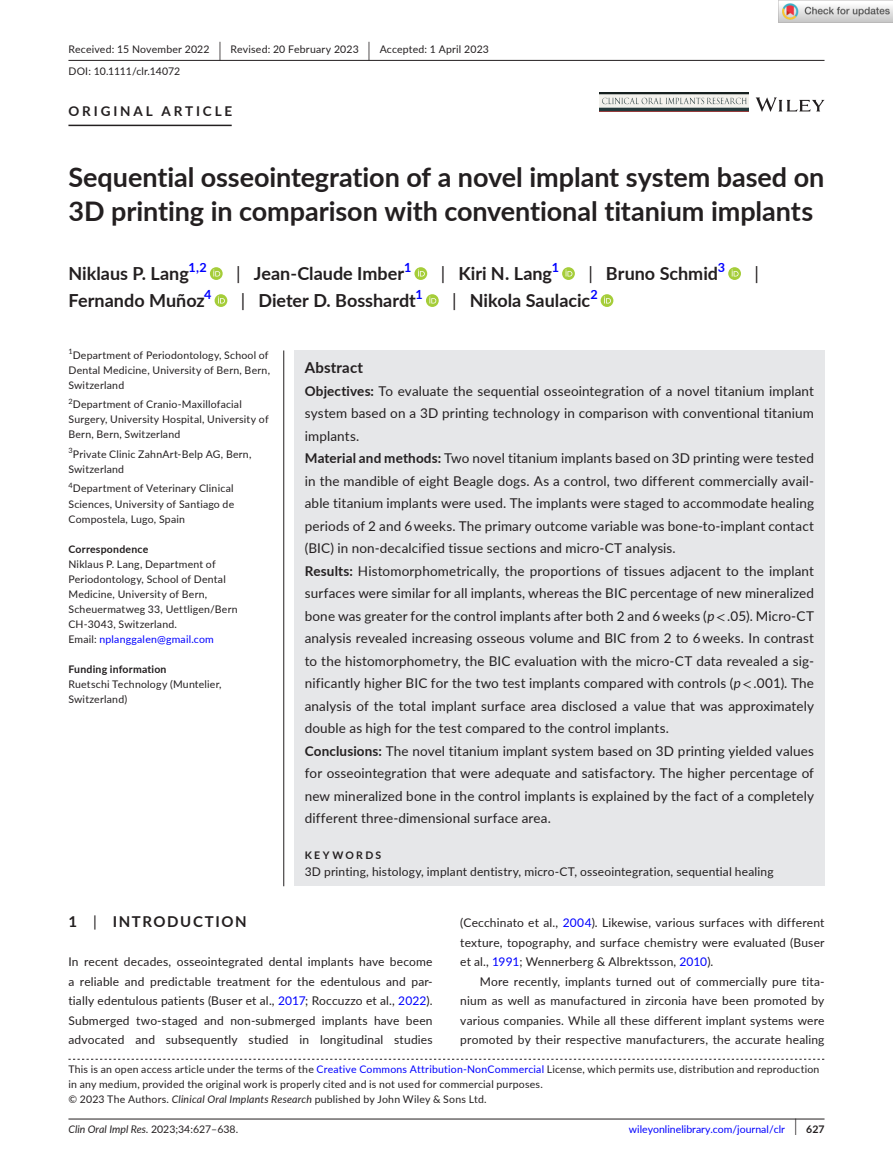
<style>
.page{position:relative;width:893px;height:1174px;background:#fff}
.page>*{position:absolute;margin:0;border:0;box-sizing:border-box;transform-origin:0 0}
.t1{font:700 27px/34.5px "Lato";letter-spacing:-.005em;color:#231f20}
.t2{font:700 18px "Lato";color:#231f20}
.t3{font:18px "Lato";color:#231f20}
.t4{font:700 15px "Lato";letter-spacing:.1em;color:#231f20}
.t5{font:700 15px "Lato";letter-spacing:.015em;color:#231f20}
.t6{font:13.5px/22.5px "Lato";letter-spacing:.01em;color:#231f20}
.t7{font:700 13.5px "Lato";letter-spacing:.215em;color:#231f20}
.t8{font:700 12.6px "Lato";color:#00f}
.t9{font:12px/19.5px "Lato";letter-spacing:.015em;color:#231f20;text-align:justify}
.t10{font:10.5px/15px "Lato";letter-spacing:.02em;color:#231f20}
.t11{font:10.5px "Lato";color:#00f}
.t12{font:italic 10.5px "Lato";color:#231f20}
.t13{font:700 10.5px "Lato";letter-spacing:.02em;color:#231f20}
.t14{font:700 10.5px "Lato";letter-spacing:.22em;color:#231f20}
.t15{font:7.35px "Lato";color:#231f20}
.s1{font-size:19.65px}
.s2{font-weight:400}
.s3{color:#00f}
.s4{font-weight:700}
.s5{font-style:italic}
.s6{font-family:"STIX"}
.s7{font-style:normal}
.s8{font-size:17.4px;color:#231f20}
.s9{font-weight:700;color:#231f20}
</style>
<div class="page">
<hr style="left:68px;top:1118px;width:756px;height:1px;background:#231f20">
<svg style="left:756px;top:97px;width:68px;height:15px"></svg>
<img style="left:599px;top:93px;width:149px;height:19px">
<hr style="left:68px;top:60px;width:756px;height:1px;background:#231f20">
<hr style="left:68px;top:125px;width:164px;height:1px;background:#231f20">
<svg style="left:210px;top:267px;width:13px;height:13px"></svg>
<svg style="left:213px;top:269px;width:7px;height:7px"></svg>
<svg style="left:414px;top:267px;width:13px;height:13px"></svg>
<svg style="left:418px;top:269px;width:7px;height:7px"></svg>
<svg style="left:562px;top:267px;width:13px;height:13px"></svg>
<svg style="left:565px;top:269px;width:7px;height:7px"></svg>
<svg style="left:728px;top:267px;width:13px;height:13px"></svg>
<svg style="left:732px;top:269px;width:7px;height:7px"></svg>
<svg style="left:215px;top:294px;width:12px;height:13px"></svg>
<svg style="left:218px;top:296px;width:7px;height:7px"></svg>
<svg style="left:426px;top:294px;width:13px;height:13px"></svg>
<svg style="left:429px;top:296px;width:7px;height:7px"></svg>
<svg style="left:601px;top:294px;width:12px;height:13px"></svg>
<svg style="left:604px;top:296px;width:7px;height:7px"></svg>
<svg style="left:68px;top:1058px;width:756px;height:1px"></svg>
<div style="left:294px;top:350px;width:530px;height:536px;background:#e6e7e9"></div>
<hr style="left:283px;top:350px;width:1px;height:536px;background:#231f20">
<img style="left:779px;top:0;width:114px;height:23px">
<p class="t10" style="left:68px;top:38px;width:422px;line-height:21.8px">Received: 15 November 2022 <span class="s1">|</span> Revised: 20 February 2023 <span class="s1">|</span> Accepted: 1 April 2023<br>DOI: 10.1111/clr.14072</p>
<p class="t7" style="left:68px;top:101px;width:165px">ORIGINAL ARTICLE</p>
<h1 class="t1" style="left:68px;top:159px;width:757px">Sequential osseointegration of a novel implant system based on<br>3D printing in comparison with conventional titanium implants</h1>
<h2 class="t2" style="left:68px;top:260px;width:122px">Niklaus P. Lang</h2>
<p class="t8" style="left:189px;top:258px;width:20px">1,2</p>
<h2 class="t2" style="left:236px;top:260px;width:170px"><span class="s2">|</span> Jean-Claude Imber</h2>
<p class="t8" style="left:404px;top:258px;width:9px">1</p>
<h2 class="t2" style="left:441px;top:260px;width:113px"><span class="s2">|</span> Kiri N. Lang</h2>
<p class="t8" style="left:552px;top:258px;width:9px">1</p>
<h2 class="t2" style="left:588px;top:260px;width:131px"><span class="s2">|</span> Bruno Schmid</h2>
<p class="t8" style="left:718px;top:258px;width:9px">3</p>
<h2 class="t3" style="left:754px;top:260px;width:6px">|</h2>
<h2 class="t2" style="left:68px;top:287px;width:138px">Fernando Muñoz</h2>
<p class="t8" style="left:204px;top:285px;width:9px">4</p>
<h2 class="t2" style="left:241px;top:287px;width:177px"><span class="s2">|</span> Dieter D. Bosshardt</h2>
<p class="t8" style="left:416px;top:285px;width:9px">1</p>
<h2 class="t2" style="left:452px;top:287px;width:139px"><span class="s2">|</span> Nikola Saulacic</h2>
<p class="t8" style="left:590px;top:285px;width:9px">2</p>
<p class="t15" style="left:68px;top:346px;width:6px">1</p>
<p class="t10" style="left:68px;top:347px;width:203px;text-indent:4px">Department of Periodontology, School of<br>Dental Medicine, University of Bern, Bern,<br>Switzerland</p>
<p class="t15" style="left:68px;top:396px;width:6px">2</p>
<p class="t10" style="left:68px;top:397px;width:202px;text-indent:4px">Department of Cranio-Maxillofacial<br>Surgery, University Hospital, University of<br>Bern, Bern, Switzerland</p>
<p class="t10" style="left:68px;top:446px;width:184px"><sup>3</sup>Private Clinic ZahnArt-Belp AG, Bern,<br>Switzerland</p>
<p class="t10" style="left:68px;top:481px;width:167px;text-align:justify"><sup>4</sup>Department of Veterinary Clinical Sciences, University of Santiago de Compostela, Lugo, Spain</p>
<p class="t13" style="left:68px;top:541px;width:81px">Correspondence</p>
<p class="t10" style="left:68px;top:556px;width:171px">Niklaus P. Lang, Department of<br>Periodontology, School of Dental<br>Medicine, University of Bern,<br>Scheuermatweg 33, Uettligen/Bern<br>CH-3043, Switzerland.<br>Email: <span class="s3">nplanggalen@gmail.com</span></p>
<p class="t13" style="left:68px;top:661px;width:100px">Funding information</p>
<p class="t10" style="left:68px;top:676px;width:155px">Ruetschi Technology (Muntelier,<br>Switzerland)</p>
<p class="t5" style="left:305px;top:356px;width:60px">Abstract</p>
<p class="t6" style="left:305px;top:379px;width:511px"><span class="s4">Objectives:</span> To evaluate the sequential osseointegration of a novel titanium implant system based on a 3D printing technology in comparison with conventional titanium implants.<br><span class="s4">Material and methods:</span> Two novel titanium implants based on 3D printing were tested in the mandible of eight Beagle dogs. As a control, two different commercially avail&shy;able titanium implants were used. The implants were staged to accommodate healing periods of 2 and 6 weeks. The primary outcome variable was bone-to-implant contact (BIC) in non-decalcified tissue sections and micro-CT analysis.<br><span class="s4">Results:</span> Histomorphometrically, the proportions of tissues adjacent to the implant surfaces were similar for all implants, whereas the BIC percentage of new mineralized bone was greater for the control implants after both 2 and 6 weeks (<span class="s5">p</span><span class="s6">&lt;</span> .05). Micro-CT analysis revealed increasing osseous volume and BIC from 2 to 6 weeks. In contrast to the histomorphometry, the BIC evaluation with the micro-CT data revealed a sig&shy;nificantly higher BIC for the two test implants compared with controls (<span class="s5">p</span><span class="s6">&lt;</span> .001). The analysis of the total implant surface area disclosed a value that was approximately double as high for the test compared to the control implants.<br><span class="s4">Conclusions:</span> The novel titanium implant system based on 3D printing yielded values for osseointegration that were adequate and satisfactory. The higher percentage of new mineralized bone in the control implants is explained by the fact of a completely different three-dimensional surface area.</p>
<p class="t14" style="left:305px;top:847px;width:78px">KEYWORDS</p>
<p class="t9" style="left:305px;top:861px;width:470px">3D printing, histology, implant dentistry, micro-CT, osseointegration, sequential healing</p>
<p class="t4" style="left:68px;top:911px;width:180px">1 <span class="s2">|</span> INTRODUCTION</p>
<p class="t9" style="left:68px;top:951px;width:366px">In recent decades, osseointegrated dental implants have become a reliable and predictable treatment for the edentulous and par&shy;tially edentulous patients (Buser et al., <span class="s3">2017</span>; Roccuzzo et al., <span class="s3">2022</span>).<br>Submerged two-staged and non-submerged implants have been advocated and subsequently studied in longitudinal studies</p>
<p class="t9" style="left:460px;top:912px;width:366px">(Cecchinato et al., <span class="s3">2004</span>). Likewise, various surfaces with different texture, topography, and surface chemistry were evaluated (Buser et al., <span class="s3">1991</span>; Wennerberg &amp; Albrektsson, <span class="s3">2010</span>).</p>
<p class="t9" style="left:460px;top:971px;width:366px;text-indent:20px">More recently, implants turned out of commercially pure tita&shy;nium as well as manufactured in zirconia have been promoted by various companies. While all these different implant systems were promoted by their respective manufacturers, the accurate healing</p>
<p class="t10" style="left:68px;top:1061px;width:752px">This is an open access article under the terms of the <span class="s3">Creative Commons Attribution-NonCommercial</span> License, which permits use, distribution and reproduction in any medium, provided the original work is properly cited and is not used for commercial purposes.<br>© 2023 The Authors. <span class="s5">Clinical Oral Implants Research</span> published by John Wiley &amp; Sons Ltd.</p>
<p class="t12" style="left:68px;top:1121px;width:171px">Clin Oral Impl Res. <span class="s7">2023;34:627–638.</span></p>
<p class="t11" style="left:629px;top:1121px;width:197px">wileyonlinelibrary.com/journal/clr <span class="s8">|</span> <span class="s9">627</span></p>
</div>
